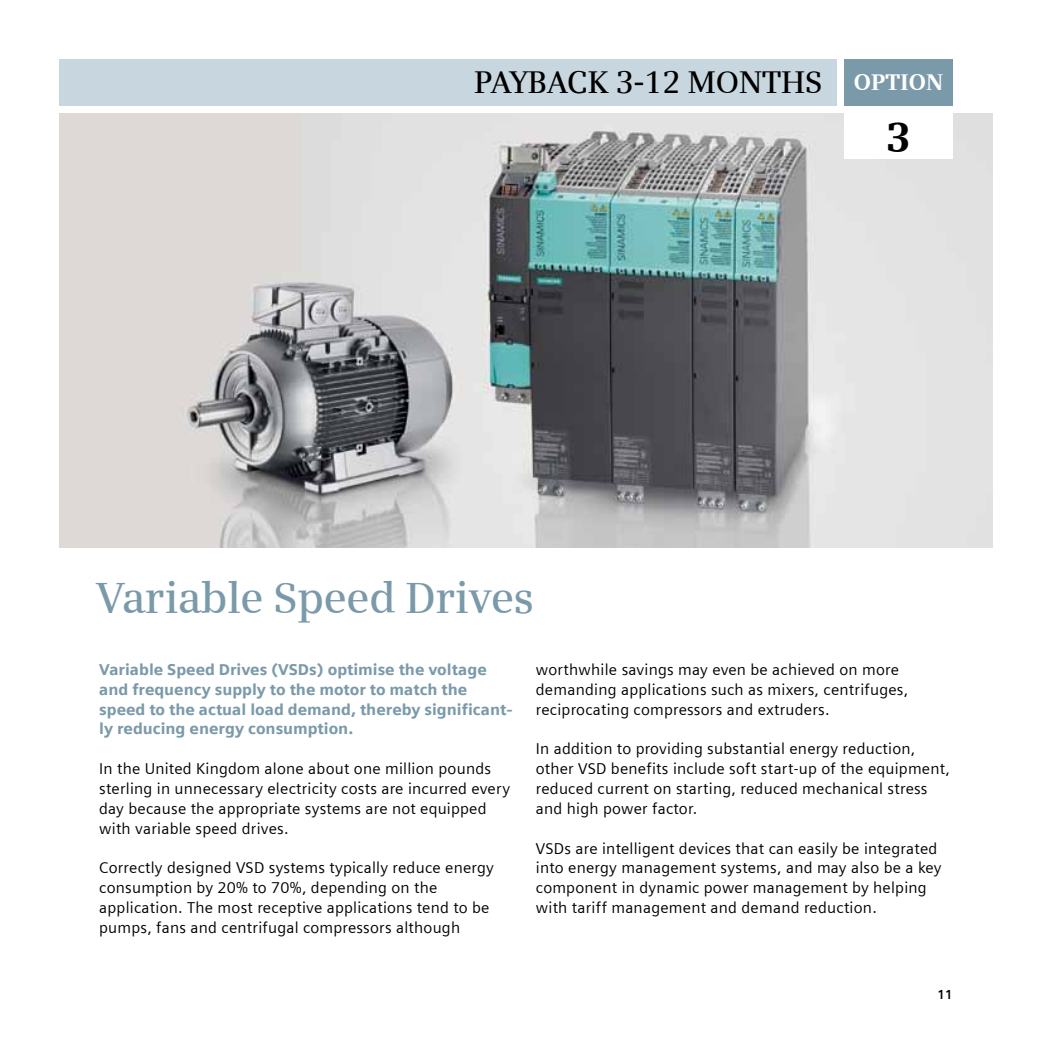
<style>
.page{position:relative;width:1042px;height:1042px;background:#fff}
.page>*{position:absolute;margin:0;border:0;box-sizing:border-box;transform-origin:0 0}
.t1{font:600 43.75px "Siemens Serif";letter-spacing:-.02em;color:#7b9aa9}
.t2{font:600 42px "Siemens Serif";color:#000}
.t3{font:600 31.5px "Siemens Serif";letter-spacing:-.01em;color:#000}
.t4{font:600 22.75px "Siemens Serif";letter-spacing:-.01em;color:#fff}
.t5{font:15.75px/19.8px "Siemens Sans";letter-spacing:.015em;color:#000}
.t6{font:900 15.75px/19.8px "Siemens Sans";color:#7b9aa9}
.t7{font:700 13.12px "Siemens Sans";color:#000}
</style>
<div class="page">
<img style="left:60px;top:113px;width:932px;height:434px">
<div style="left:60px;top:60px;width:777px;height:46px;background:#c8d7df"></div>
<div style="left:844px;top:60px;width:108px;height:46px;background:#7b9aa9"></div>
<div style="left:844px;top:113px;width:108px;height:46px;background:#fff"></div>
<h3 class="t3" style="left:474px;top:64px;width:350px">PAYBACK 3-12 MONTHS</h3>
<h3 class="t4" style="left:853px;top:69px;width:91px">OPTION</h3>
<h2 class="t2" style="left:886px;top:112px;width:26px">3</h2>
<h1 class="t1" style="left:96px;top:572px;width:440px">Variable Speed Drives</h1>
<p class="t6" style="left:99px;top:659px;width:415px">Variable Speed Drives (VSDs) optimise the voltage and frequency supply to the motor to match the speed to the actual load demand, thereby significant&shy;ly reducing energy consumption.</p>
<p class="t5" style="left:99px;top:759px;width:412px">In the United Kingdom alone about one million pounds sterling in unnecessary electricity costs are incurred every day because the appropriate systems are not equipped with variable speed drives.</p>
<p class="t5" style="left:99px;top:858px;width:396px">Correctly designed VSD systems typically reduce energy consumption by 20% to 70%, depending on the application. The most receptive applications tend to be pumps, fans and centrifugal compressors although</p>
<p class="t5" style="left:536px;top:659px;width:374px">worthwhile savings may even be achieved on more demanding applications such as mixers, centrifuges, reciprocating compressors and extruders.</p>
<p class="t5" style="left:536px;top:739px;width:416px">In addition to providing substantial energy reduction, other VSD benefits include soft start-up of the equipment, reduced current on starting, reduced mechanical stress and high power factor.</p>
<p class="t5" style="left:536px;top:838px;width:407px">VSDs are intelligent devices that can easily be integrated into energy management systems, and may also be a key component in dynamic power management by helping with tariff management and demand reduction.</p>
<p class="t7" style="left:937px;top:987px;width:17px">11</p>
</div>
